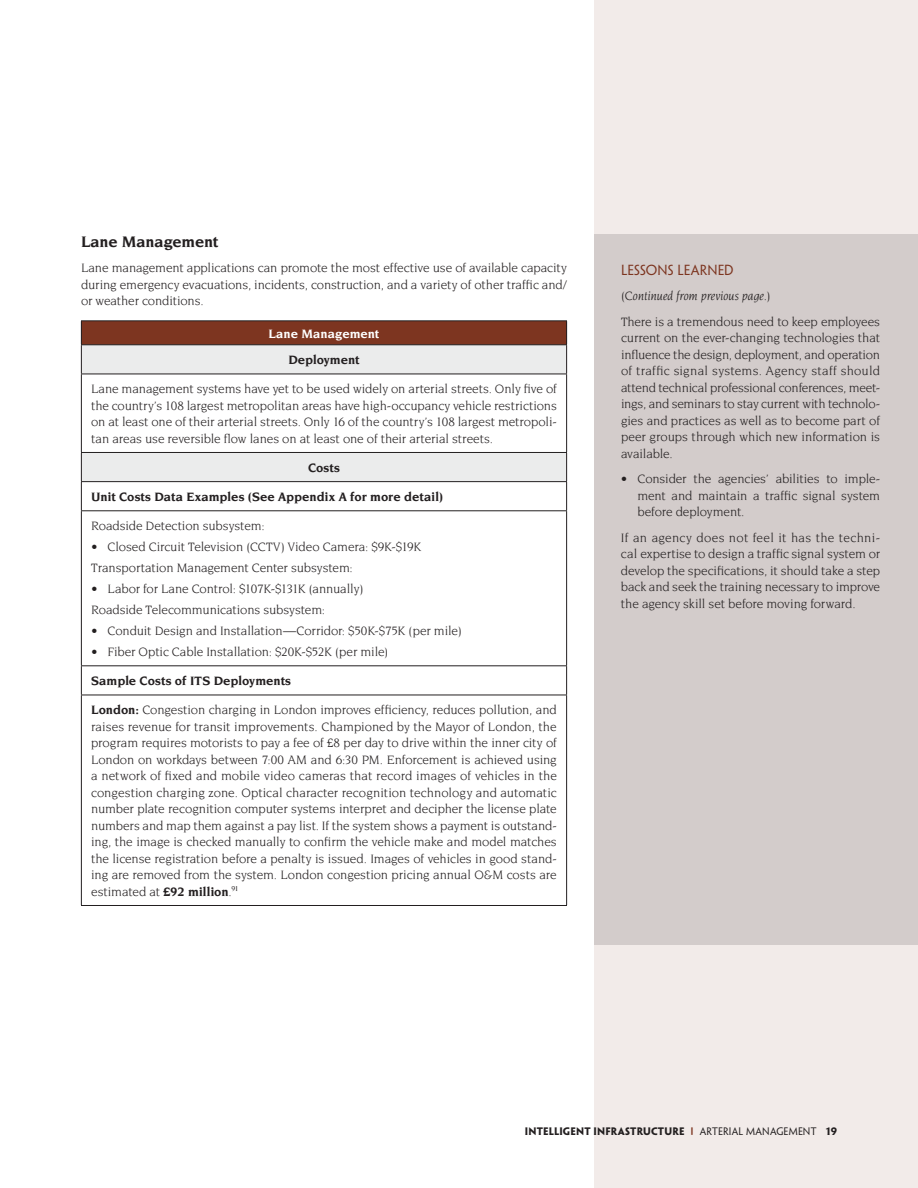
<style>
.page{position:relative;width:918px;height:1188px;background:#fff}
.page>*{position:absolute;margin:0;border:0;box-sizing:border-box;transform-origin:0 0}
.t1{font:700 16.5px "Novarese Std";letter-spacing:-.01em;color:#231f20}
.t2{font:13.2px/16.5px "Novarese Std";letter-spacing:-.01em;color:#231f20;text-align:justify}
.t3{font:700 13.2px "Novarese Std";letter-spacing:.005em;color:#231f20}
.t4{font:italic 13.2px "Novarese Std";letter-spacing:-.005em;color:#231f20}
.t5{font:13.2px "Penumbra Flare Std";letter-spacing:.01em;color:#7d3520}
.t6{font:700 13.2px "Novarese Std";color:#fff}
.t7{font:700 9.75px "Penumbra Flare Std";letter-spacing:.015em;color:#231f20}
.s1{font-weight:700}
.s2{font-weight:400}
</style>
<div class="page">
<div style="left:594px;top:0;width:324px;height:1188px;background:#f2ebe9"></div>
<div style="left:594px;top:235px;width:324px;height:710px;background:#d3cccb"></div>
<div style="left:81px;top:321px;width:486px;height:24px;background:#7d3520"></div>
<svg style="left:82px;top:345px;width:484px;height:136px"></svg>
<hr style="left:81px;top:374px;width:1px;height:78px;background:#231f20">
<hr style="left:566px;top:374px;width:1px;height:78px;background:#231f20">
<svg style="left:81px;top:666px;width:1px;height:29px"></svg>
<svg style="left:566px;top:666px;width:1px;height:29px"></svg>
<hr style="left:81px;top:695px;width:486px;height:1px;background:#231f20">
<hr style="left:81px;top:695px;width:1px;height:210px;background:#231f20">
<hr style="left:566px;top:695px;width:1px;height:210px;background:#231f20">
<hr style="left:81px;top:905px;width:486px;height:1px;background:#231f20">
<hr style="left:81px;top:320px;width:486px;height:1px;background:#231f20">
<hr style="left:81px;top:510px;width:486px;height:1px;background:#231f20">
<hr style="left:81px;top:511px;width:1px;height:154px;background:#231f20">
<hr style="left:566px;top:511px;width:1px;height:154px;background:#231f20">
<hr style="left:81px;top:665px;width:486px;height:1px;background:#231f20">
<hr style="left:81px;top:344px;width:486px;height:1px;background:#231f20">
<svg style="left:81px;top:321px;width:1px;height:53px"></svg>
<svg style="left:566px;top:321px;width:1px;height:53px"></svg>
<hr style="left:81px;top:374px;width:486px;height:1px;background:#231f20">
<hr style="left:81px;top:452px;width:486px;height:1px;background:#231f20">
<svg style="left:81px;top:453px;width:1px;height:57px"></svg>
<svg style="left:566px;top:453px;width:1px;height:57px"></svg>
<hr style="left:81px;top:481px;width:486px;height:1px;background:#231f20">
<p class="t1" style="left:81px;top:232px;width:139px">Lane Management</p>
<p class="t2" style="left:81px;top:260px;width:488px">Lane management applications can promote the most effective use of available capacity during emergency evacuations, incidents, construction, and a variety of other traffic and/ or weather conditions.</p>
<p class="t6" style="left:269px;top:326px;width:112px">Lane Management</p>
<p class="t3" style="left:288px;top:352px;width:73px">Deployment</p>
<p class="t2" style="left:91px;top:381px;width:467px">Lane management systems have yet to be used widely on arterial streets. Only five of the country’s 108 largest metropolitan areas have high-occupancy vehicle restrictions on at least one of their arterial streets. Only 16 of the country’s 108 largest metropoli&shy;tan areas use reversible flow lanes on at least one of their arterial streets.</p>
<p class="t3" style="left:308px;top:460px;width:33px">Costs</p>
<p class="t3" style="left:91px;top:489px;width:353px">Unit Costs Data Examples (See Appendix A for more detail)</p>
<p class="t2" style="left:91px;top:517px;width:175px">Roadside Detection subsystem:</p>
<p class="t2" style="left:91px;top:536px;width:332px;line-height:21px">• Closed Circuit Television (CCTV) Video Camera: $9K-$19K<br>Transportation Management Center subsystem:</p>
<p class="t2" style="left:91px;top:578px;width:274px;line-height:21px">• Labor for Lane Control: $107K-$131K (annually)<br>Roadside Telecommunications subsystem:</p>
<p class="t2" style="left:91px;top:622px;width:372px">• Conduit Design and Installation—Corridor: $50K-$75K (per mile)</p>
<p class="t2" style="left:91px;top:643px;width:299px">• Fiber Optic Cable Installation: $20K-$52K (per mile)</p>
<p class="t3" style="left:91px;top:673px;width:202px">Sample Costs of ITS Deployments</p>
<p class="t2" style="left:91px;top:702px;width:467px"><span class="s1">London:</span> Congestion charging in London improves efficiency, reduces pollution, and raises revenue for transit improvements. Championed by the Mayor of London, the program requires motorists to pay a fee of £8 per day to drive within the inner city of London on workdays between 7:00 AM and 6:30 PM. Enforcement is achieved using a network of fixed and mobile video cameras that record images of vehicles in the congestion charging zone. Optical character recognition technology and automatic number plate recognition computer systems interpret and decipher the license plate numbers and map them against a pay list. If the system shows a payment is outstand&shy;ing, the image is checked manually to confirm the vehicle make and model matches the license registration before a penalty is issued. Images of vehicles in good stand&shy;ing are removed from the system. London congestion pricing annual O&amp;M costs are estimated at <span class="s1">£92 million</span>.<sup>91</sup></p>
<p class="t5" style="left:621px;top:262px;width:114px">LESSONS LEARNED</p>
<p class="t4" style="left:621px;top:289px;width:151px">(Continued from previous page.)</p>
<p class="t2" style="left:621px;top:313px;width:261px">There is a tremendous need to keep employees current on the ever-changing technologies that influence the design, deployment, and operation of traffic signal systems. Agency staff should attend technical professional conferences, meet&shy;ings, and seminars to stay current with technolo&shy;gies and practices as well as to become part of peer groups through which new information is available.</p>
<p class="t2" style="left:637px;top:471px;width:244px;text-indent:-16px">• Consider the agencies’ abilities to imple&shy;ment and maintain a traffic signal system before deployment.</p>
<p class="t2" style="left:621px;top:529px;width:261px">If an agency does not feel it has the techni&shy;cal expertise to design a traffic signal system or develop the specifications, it should take a step back and seek the training necessary to improve the agency skill set before moving forward.</p>
<p class="t7" style="left:525px;top:1125px;width:314px">INTELLIGENT INFRASTRUCTURE <sup>|</sup> <span class="s2">ARTERIAL MANAGEMENT</span> 19</p>
</div>
